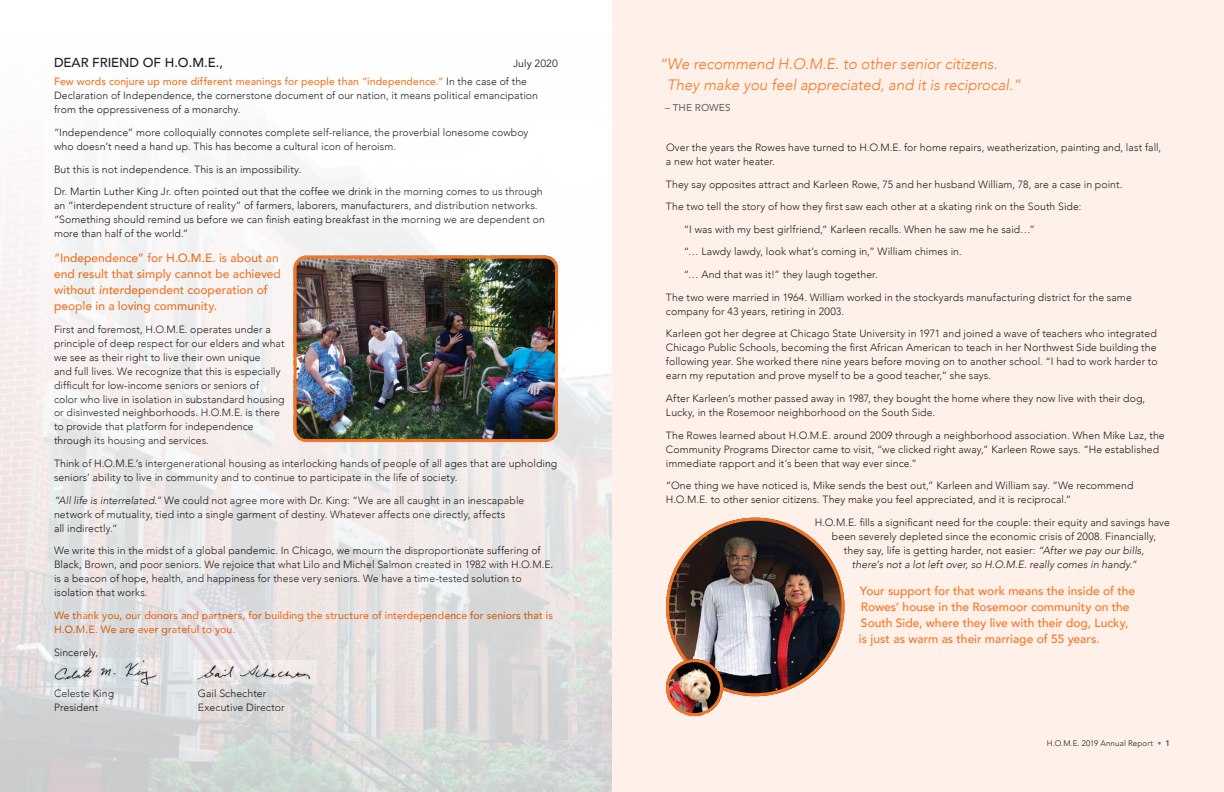
<style>
.page{position:relative;width:1224px;height:792px;background:#fff}
.page>*{position:absolute;margin:0;border:0;box-sizing:border-box;transform-origin:0 0}
.quote{font:italic 300 15px/21px "Avenir";color:#f57523}
.t1{font:500 13px "Avenir";color:#231f20}
.orange_callouts{font:500 12px/16px "Avenir";color:#f57523}
.body_copy{font:300 10.5px/14px "Avenir";letter-spacing:.005em;color:#231f20}
.t2{font:500 10.5px/18.3px "Avenir";letter-spacing:.01em;color:#f57523}
.quote-2{font:500 10px "Avenir";color:#6c6d70}
.t3{font:300 8px "Avenir";letter-spacing:.02em;color:#231f20}
.s1{font-weight:400;color:#231f20}
.s2{font-weight:300;color:#231f20}
.s3{font-style:italic}
.s4{color:#808285}
.s5{font-weight:500}
</style>
<div class="page">
<div style="left:612px;top:0;width:612px;height:792px;background:#fff1e9"></div>
<img style="left:0;top:175px;width:612px;height:617px">
<img style="left:54px;top:658px;width:107px;height:29px">
<img style="left:193px;top:660px;width:123px;height:24px">
<img style="left:666px;top:518px;width:179px;height:178px;border-radius:89px">
<img style="left:294px;top:256px;width:263px;height:184px">
<div style="left:294px;top:256px;width:264px;height:186px;border:3px solid #f57523;border-radius:11px"></div>
<img style="left:666px;top:659px;width:57px;height:57px;border-radius:28px">
<div style="left:666px;top:659px;width:57px;height:57px;border:3px solid #f57523;border-radius:50%"></div>
<p class="t1" style="left:54px;top:51px;width:170px">DEAR FRIEND OF H.O.M.E.,</p>
<p class="t2" style="left:54px;top:54px;width:506px;text-indent:459px"><span class="s1">July 2020<br></span>Few words conjure up more different meanings for people than “independence.” <span class="s2">In the case of the</span></p>
<p class="body_copy" style="left:54px;top:89px;width:486px">Declaration of Independence, the cornerstone document of our nation, it means political emancipation from the oppressiveness of a monarchy.</p>
<p class="body_copy" style="left:54px;top:125px;width:476px">“Independence” more colloquially connotes complete self-reliance, the proverbial lonesome cowboy who doesn’t need a hand up. This has become a cultural icon of heroism.</p>
<p class="body_copy" style="left:54px;top:158px;width:490px;line-height:22.6px">But this is not independence. This is an impossibility.<br>Dr. Martin Luther King Jr. often pointed out that the coffee we drink in the morning comes to us through</p>
<p class="body_copy" style="left:54px;top:199px;width:492px">an “interdependent structure of reality” of farmers, laborers, manufacturers, and distribution networks. “Something should remind us before we can finish eating breakfast in the morning we are dependent on more than half of the world.”</p>
<p class="orange_callouts" style="left:54px;top:249px;width:228px">“Independence” for H.O.M.E. is about an end result that simply cannot be achieved without <span class="s3">inter</span>dependent cooperation of people in a loving community.</p>
<p class="body_copy" style="left:54px;top:322px;width:232px">First and foremost, H.O.M.E. operates under a principle of deep respect for our elders and what we see as their right to live their own unique<br>and full lives. We recognize that this is especially difficult for low-income seniors or seniors of color who live in isolation in substandard housing or disinvested neighborhoods. H.O.M.E. is there to provide that platform for independence through its housing and services.</p>
<p class="body_copy" style="left:54px;top:457px;width:505px">Think of H.O.M.E.’s intergenerational housing as interlocking hands of people of all ages that are upholding seniors’ ability to live in community and to continue to participate in the life of society.</p>
<p class="body_copy" style="left:54px;top:493px;width:472px"><span class="s3">“All life is interrelated.”</span> We could not agree more with Dr. King: “We are all caught in an inescapable network of mutuality, tied into a single garment of destiny. Whatever affects one directly, affects<br>all indirectly.”</p>
<p class="body_copy" style="left:54px;top:544px;width:501px">We write this in the midst of a global pandemic. In Chicago, we mourn the disproportionate suffering of Black, Brown, and poor seniors. We rejoice that what Lilo and Michel Salmon created in 1982 with H.O.M.E. is a beacon of hope, health, and happiness for these very seniors. We have a time-tested solution to isolation that works.</p>
<p class="t2" style="left:54px;top:608px;width:501px;line-height:14px">We thank you, our donors and partners, for building the structure of interdependence for seniors that is<br>H.O.M.E. We are ever grateful to you.</p>
<p class="body_copy" style="left:54px;top:645px;width:46px">Sincerely,</p>
<p class="body_copy" style="left:54px;top:686px;width:62px">Celeste King</p>
<p class="body_copy" style="left:198px;top:686px;width:70px">Gail Schechter</p>
<p class="body_copy" style="left:54px;top:700px;width:46px">President</p>
<p class="body_copy" style="left:198px;top:700px;width:88px">Executive Director</p>
<p class="quote" style="left:667px;top:53px;width:355px;text-indent:-8px">“We recommend H.O.M.E. to other senior citizens.<br>They make you feel appreciated, and it is reciprocal.”</p>
<p class="quote-2" style="left:665px;top:99px;width:67px">– THE ROWES</p>
<p class="body_copy" style="left:666px;top:140px;width:497px">Over the years the Rowes have turned to H.O.M.E. for home repairs, weatherization, painting and, last fall, a new hot water heater.</p>
<p class="body_copy" style="left:666px;top:177px;width:458px">They say opposites attract and Karleen Rowe, 75 and her husband William, 78, are a case in point.</p>
<p class="body_copy" style="left:666px;top:200px;width:417px">The two tell the story of how they first saw each other at a skating rink on the South Side:</p>
<p class="body_copy" style="left:684px;top:222px;width:353px">“I was with my best girlfriend,” Karleen recalls. When he saw me he said…”</p>
<p class="body_copy" style="left:684px;top:245px;width:279px">“… Lawdy lawdy, look what’s coming in,” William chimes in.</p>
<p class="body_copy" style="left:684px;top:267px;width:195px">“… And that was it!” they laugh together.</p>
<p class="body_copy" style="left:666px;top:290px;width:467px">The two were married in 1964. William worked in the stockyards manufacturing district for the same company for 43 years, retiring in 2003.</p>
<p class="body_copy" style="left:666px;top:327px;width:493px;text-align:justify">Karleen got her degree at Chicago State University in 1971 and joined a wave of teachers who integrated Chicago Public Schools, becoming the first African American to teach in her Northwest Side building the following year. She worked there nine years before moving on to another school. “I had to work harder to earn my reputation and prove myself to be a good teacher,” she says.</p>
<p class="body_copy" style="left:666px;top:391px;width:481px">After Karleen’s mother passed away in 1987, they bought the home where they now live with their dog,<br>Lucky, in the Rosemoor neighborhood on the South Side.</p>
<p class="body_copy" style="left:666px;top:428px;width:500px">The Rowes learned about H.O.M.E. around 2009 through a neighborhood association. When Mike Laz, the<br>Community Programs Director came to visit, “we clicked right away,” Karleen Rowe says. “He established immediate rapport and it’s been that way ever since.”</p>
<p class="body_copy" style="left:666px;top:479px;width:469px">“One thing we have noticed is, Mike sends the best out,” Karleen and William say. “We recommend<br>H.O.M.E. to other senior citizens. They make you feel appreciated, and it is reciprocal.”</p>
<p class="body_copy" style="left:815px;top:515px;width:356px;text-align:center">H.O.M.E. fills a significant need for the couple: their equity and savings have been severely depleted since the economic crisis of 2008. Financially,<br>they say, life is getting harder, not easier: <span class="s3">“After we pay our bills,<br>there’s not a lot left over, so H.O.M.E. really comes in handy.”</span></p>
<p class="orange_callouts" style="left:859px;top:582px;width:278px">Your support for that work means the inside of the Rowes’ house in the Rosemoor community on the South Side, where they live with their dog, Lucky, is just as warm as their marriage of 55 years.</p>
<p class="t3" style="left:1047px;top:739px;width:125px">H.O.M.E. 2019 Annual Report <span class="s4">•</span> <span class="s5">1</span></p>
</div>
